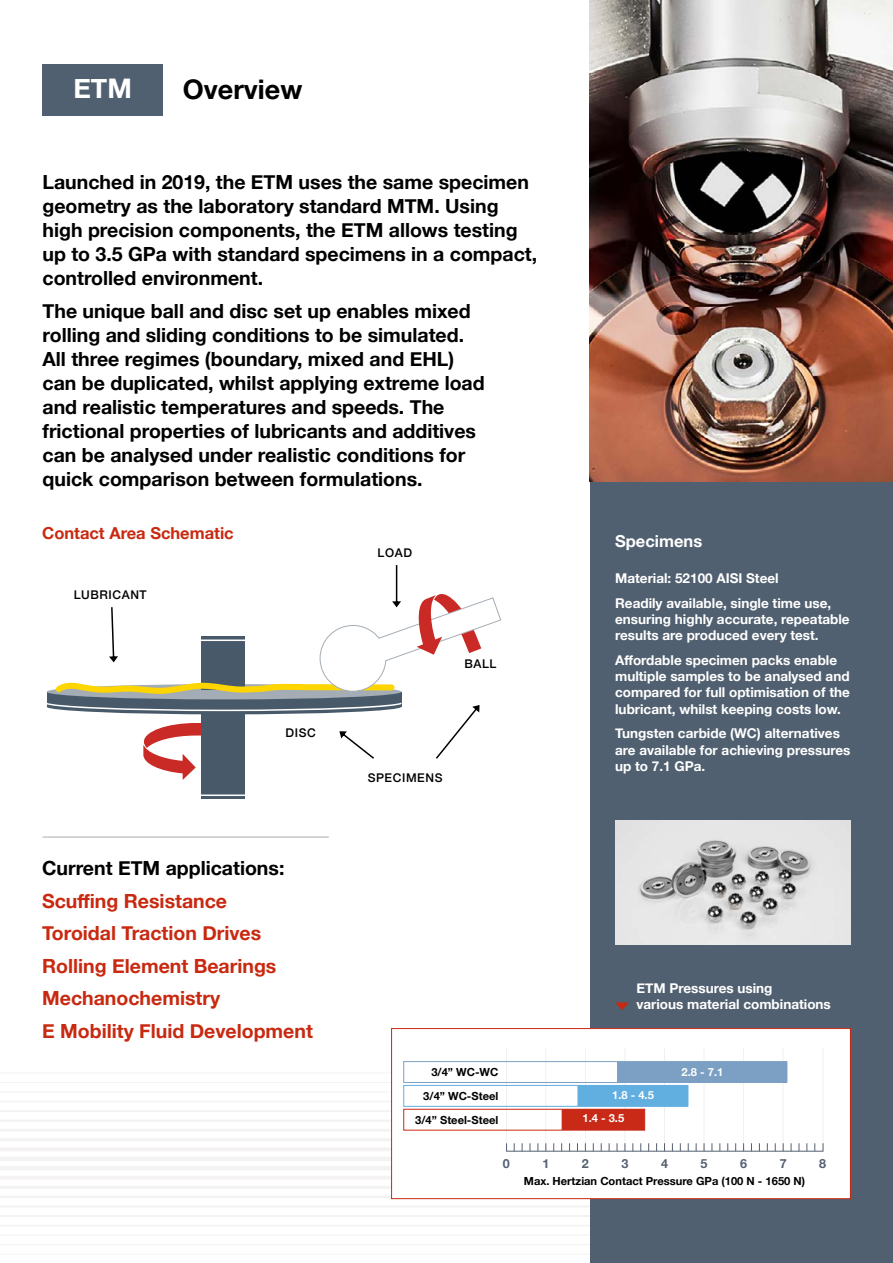
<style>
.page{position:relative;width:893px;height:1263px;background:#fff}
.page>*{position:absolute;margin:0;border:0;box-sizing:border-box;transform-origin:0 0}
.t1{font:700 27px "Helvetica Neue";color:#000}
.t2{font:700 27px "Helvetica Neue";color:#fff}
.t3{font:700 19.5px/24px "Helvetica Neue";color:#000}
.t4{font:700 19.5px/32.5px "Helvetica Neue";color:#c82910}
.t5{font:700 16.5px "Helvetica Neue";color:#c82910}
.t6{font:700 16.5px "Helvetica Neue";color:#fff}
.t7{font:700 13.5px/16.2px "Helvetica Neue";color:#fff}
.t8{font:700 12.6px "Helvetica Neue";color:#556071}
.t9{font:500 12px "Helvetica Neue";letter-spacing:.05em;color:#000}
.t10{font:700 11.1px/23.7px "Helvetica Neue";color:#000;text-align:right}
.t11{font:700 11.1px/22.8px "Helvetica Neue";color:#fff}
</style>
<div class="page">
<div style="left:0;top:1156px;width:893px;height:5px;background:#f5f2f2"></div>
<hr style="left:0;top:1147px;width:893px;height:4px;background:#f5f2f2">
<hr style="left:0;top:1138px;width:893px;height:3px;background:#f5f2f2">
<hr style="left:0;top:1129px;width:893px;height:2px;background:#f5f2f2">
<hr style="left:0;top:1119px;width:893px;height:3px;background:#f5f2f2">
<hr style="left:0;top:1110px;width:893px;height:2px;background:#f5f2f2">
<hr style="left:0;top:1101px;width:893px;height:1px;background:#f5f2f2">
<hr style="left:0;top:1091px;width:893px;height:1px;background:#f5f2f2">
<hr style="left:0;top:1082px;width:893px;height:1px;background:#f5f2f2">
<hr style="left:0;top:1072px;width:893px;height:1px;background:#f5f2f2">
<hr style="left:0;top:1166px;width:893px;height:4px;background:#f5f2f2">
<hr style="left:0;top:1176px;width:893px;height:4px;background:#f5f2f2">
<hr style="left:0;top:1186px;width:893px;height:3px;background:#f5f2f2">
<hr style="left:0;top:1195px;width:893px;height:3px;background:#f5f2f2">
<hr style="left:0;top:1205px;width:893px;height:2px;background:#f5f2f2">
<hr style="left:0;top:1215px;width:893px;height:2px;background:#f5f2f2">
<hr style="left:0;top:1225px;width:893px;height:1px;background:#f5f2f2">
<hr style="left:0;top:1234px;width:893px;height:2px;background:#f5f2f2">
<hr style="left:0;top:1244px;width:893px;height:1px;background:#f5f2f2">
<hr style="left:0;top:1254px;width:893px;height:1px;background:#f5f2f2">
<div style="left:590px;top:0;width:303px;height:1263px;background:#516070"></div>
<div style="left:43px;top:64px;width:120px;height:52px;background:#516070"></div>
<img style="left:589px;top:0;width:304px;height:482px">
<img style="left:615px;top:821px;width:235px;height:123px">
<div style="left:392px;top:1028px;width:458px;height:170px;background:#fff"></div>
<hr style="left:545px;top:1048px;width:1px;height:103px;background:#556071">
<hr style="left:823px;top:1048px;width:1px;height:103px;background:#556071">
<hr style="left:506px;top:1048px;width:1px;height:103px;background:#556071">
<hr style="left:585px;top:1048px;width:1px;height:103px;background:#556071">
<hr style="left:625px;top:1048px;width:1px;height:103px;background:#556071">
<hr style="left:664px;top:1048px;width:1px;height:103px;background:#556071">
<hr style="left:704px;top:1048px;width:1px;height:103px;background:#556071">
<hr style="left:743px;top:1048px;width:1px;height:103px;background:#556071">
<hr style="left:783px;top:1048px;width:1px;height:103px;background:#556071">
<div style="left:577px;top:1085px;width:111px;height:21px;background:#61aee1"></div>
<div style="left:562px;top:1109px;width:83px;height:21px;background:#c92a17"></div>
<div style="left:617px;top:1061px;width:170px;height:21px;background:#7ba0c3"></div>
<div style="left:403px;top:1061px;width:384px;height:22px;border:1px solid #7ba0c3"></div>
<div style="left:403px;top:1085px;width:285px;height:21px;border:1px solid #61aee1"></div>
<div style="left:403px;top:1109px;width:242px;height:21px;border:1px solid #c92a17"></div>
<hr style="left:506px;top:1151px;width:317px;height:1px;background:#556071">
<div style="left:391px;top:1028px;width:460px;height:171px;border:1px solid #c82910"></div>
<hr style="left:43px;top:836px;width:286px;height:2px;background:#c8c7c8">
<svg style="left:615px;top:1002px;width:14px;height:8px"></svg>
<div style="left:201px;top:703px;width:44px;height:95px;background:#485a6a"></div>
<hr style="left:201px;top:794px;width:45px;height:2px;background:#fff">
<svg style="left:47px;top:565px;width:454px;height:215px"></svg>
<h1 class="t2" style="left:73px;top:67px;width:60px">ETM</h1>
<h1 class="t1" style="left:183px;top:68px;width:121px">Overview</h1>
<p class="t3" style="left:43px;top:171px;width:496px">Launched in 2019, the ETM uses the same specimen geometry as the laboratory standard MTM. Using high precision components, the ETM allows testing up to 3.5 GPa with standard specimens in a compact, controlled environment.</p>
<p class="t3" style="left:43px;top:299px;width:444px">The unique ball and disc set up enables mixed rolling and sliding conditions to be simulated.<br>All three regimes (boundary, mixed and EHL) can be duplicated, whilst applying extreme load and realistic temperatures and speeds. The frictional properties of lubricants and additives can be analysed under realistic conditions for quick comparison between formulations.</p>
<p class="t5" style="left:42px;top:520px;width:193px">Contact Area Schematic</p>
<p class="t9" style="left:74px;top:585px;width:75px">LUBRICANT</p>
<p class="t9" style="left:286px;top:723px;width:32px">DISC</p>
<p class="t3" style="left:42px;top:857px;width:244px">Current ETM applications:</p>
<p class="t4" style="left:42px;top:885px;width:272px">Scuffing Resistance<br>Toroidal Traction Drives<br>Rolling Element Bearings<br>Mechanochemistry<br>E Mobility Fluid Development</p>
<p class="t9" style="left:378px;top:543px;width:36px">LOAD</p>
<p class="t9" style="left:464px;top:654px;width:34px">BALL</p>
<p class="t9" style="left:368px;top:768px;width:76px">SPECIMENS</p>
<p class="t10" style="left:423px;top:1060px;width:77px">3/4” WC-WC<br>3/4” WC-Steel</p>
<p class="t10" style="left:415px;top:1108px;width:85px">3/4” Steel-Steel</p>
<p class="t6" style="left:615px;top:528px;width:89px">Specimens</p>
<p class="t7" style="left:615px;top:566px;width:218px;line-height:24.8px">Material: 52100 AISI Steel<br>Readily available, single time use,</p>
<p class="t7" style="left:615px;top:611px;width:236px">ensuring highly accurate, repeatable results are produced every test.</p>
<p class="t7" style="left:615px;top:652px;width:236px">Affordable specimen packs enable multiple samples to be analysed and compared for full optimisation of the lubricant, whilst keeping costs low.</p>
<p class="t7" style="left:615px;top:726px;width:237px">Tungsten carbide (WC) alternatives are available for achieving pressures up to 7.1 GPa.</p>
<p class="t7" style="left:636px;top:981px;width:196px">ETM Pressures using<br>various material combinations</p>
<p class="t11" style="left:582px;top:1084px;width:73px;text-indent:30px">1.8 - 4.5<br>1.4 - 3.5</p>
<p class="t11" style="left:681px;top:1061px;width:43px">2.8 - 7.1</p>
<p class="t8" style="left:503px;top:1154px;width:8px">0</p>
<p class="t8" style="left:542px;top:1154px;width:8px">1</p>
<p class="t8" style="left:582px;top:1154px;width:8px">2</p>
<p class="t8" style="left:621px;top:1154px;width:8px">3</p>
<p class="t8" style="left:661px;top:1154px;width:8px">4</p>
<p class="t8" style="left:701px;top:1154px;width:8px">5</p>
<p class="t8" style="left:740px;top:1154px;width:8px">6</p>
<p class="t8" style="left:780px;top:1154px;width:8px">7</p>
<p class="t8" style="left:819px;top:1154px;width:8px">8</p>
<p class="t10" style="left:524px;top:1169px;width:283px">Max. Hertzian Contact Pressure GPa (100 N - 1650 N)</p>
</div>
